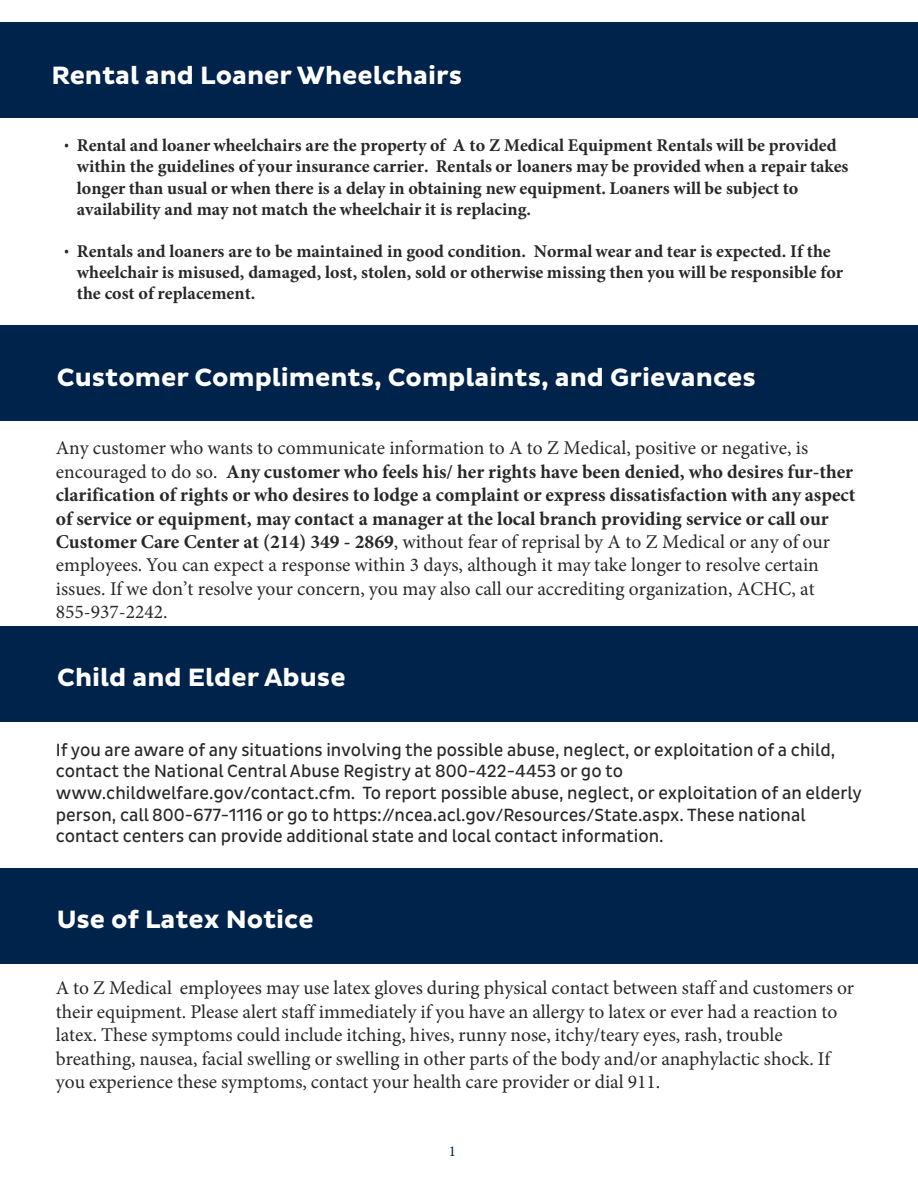
<style>
.page{position:relative;width:918px;height:1188px;background:#fff}
.page>*{position:absolute;margin:0;border:0;box-sizing:border-box;transform-origin:0 0}
.t1{font:700 25.5px "Pluto Sans";color:#fff}
.t2{font:19.5px/23.4px "Minion Pro";color:#292829}
.t3{font:700 18px/21.1px "Minion Pro";color:#292829}
.t4{font:18px/21.6px "Pluto Sans Cond";color:#292829}
.t5{font:15px "Minion Pro";color:#00234b}
.s1{font-family:"Pluto Sans Cond";font-weight:400}
.s2{font-weight:700}
</style>
<div class="page">
<div style="left:0;top:326px;width:918px;height:95px;background:#00234b"></div>
<div style="left:0;top:626px;width:918px;height:96px;background:#00234b"></div>
<div style="left:0;top:869px;width:918px;height:95px;background:#00234b"></div>
<div style="left:0;top:23px;width:918px;height:95px;background:#00234b"></div>
<h1 class="t1" style="left:51px;top:65px;width:412px">Rental and Loaner Wheelchairs</h1>
<p class="t3" style="left:77px;top:135px;width:773px;text-indent:-13px"><span class="s1">•</span> Rental and loaner wheelchairs are the property of A to Z Medical Equipment Rentals will be provided within the guidelines of your insurance carrier. Rentals or loaners may be provided when a repair takes longer than usual or when there is a delay in obtaining new equipment. Loaners will be subject to availability and may not match the wheelchair it is replacing.</p>
<p class="t3" style="left:77px;top:240px;width:768px;text-indent:-13px"><span class="s1">•</span> Rentals and loaners are to be maintained in good condition. Normal wear and tear is expected. If the wheelchair is misused, damaged, lost, stolen, sold or otherwise missing then you will be responsible for the cost of replacement.</p>
<h1 class="t1" style="left:57px;top:367px;width:700px">Customer Compliments, Complaints, and Grievances</h1>
<p class="t2" style="left:56px;top:437px;width:801px">Any customer who wants to communicate information to A to Z Medical, positive or negative, is encouraged to do so. <span class="s2">Any customer who feels his/ her rights have been denied, who desires fur-ther clarification of rights or who desires to lodge a complaint or express dissatisfaction with any aspect of service or equipment, may contact a manager at the local branch providing service or call our Customer Care Center at (214) 349 - 2869</span>, without fear of reprisal by A to Z Medical or any of our employees. You can expect a response within 3 days, although it may take longer to resolve certain issues. If we don’t resolve your concern, you may also call our accrediting organization, ACHC, at 855-937-2242.</p>
<h1 class="t1" style="left:57px;top:667px;width:290px">Child and Elder Abuse</h1>
<p class="t4" style="left:56px;top:740px;width:808px">If you are aware of any situations involving the possible abuse, neglect, or exploitation of a child, contact the National Central Abuse Registry at 800-422-4453 or go to www.childwelfare.gov/contact.cfm. To report possible abuse, neglect, or exploitation of an elderly person, call 800-677-1116 or go to https://ncea.acl.gov/Resources/State.aspx. These national contact centers can provide additional state and local contact information.</p>
<h1 class="t1" style="left:57px;top:909px;width:258px">Use of Latex Notice</h1>
<p class="t2" style="left:56px;top:977px;width:800px">A to Z Medical employees may use latex gloves during physical contact between staff and customers or their equipment. Please alert staff immediately if you have an allergy to latex or ever had a reaction to latex. These symptoms could include itching, hives, runny nose, itchy/teary eyes, rash, trouble breathing, nausea, facial swelling or swelling in other parts of the body and/or anaphylactic shock. If you experience these symptoms, contact your health care provider or dial 911.</p>
<p class="t5" style="left:449px;top:1141px;width:9px">1</p>
</div>
